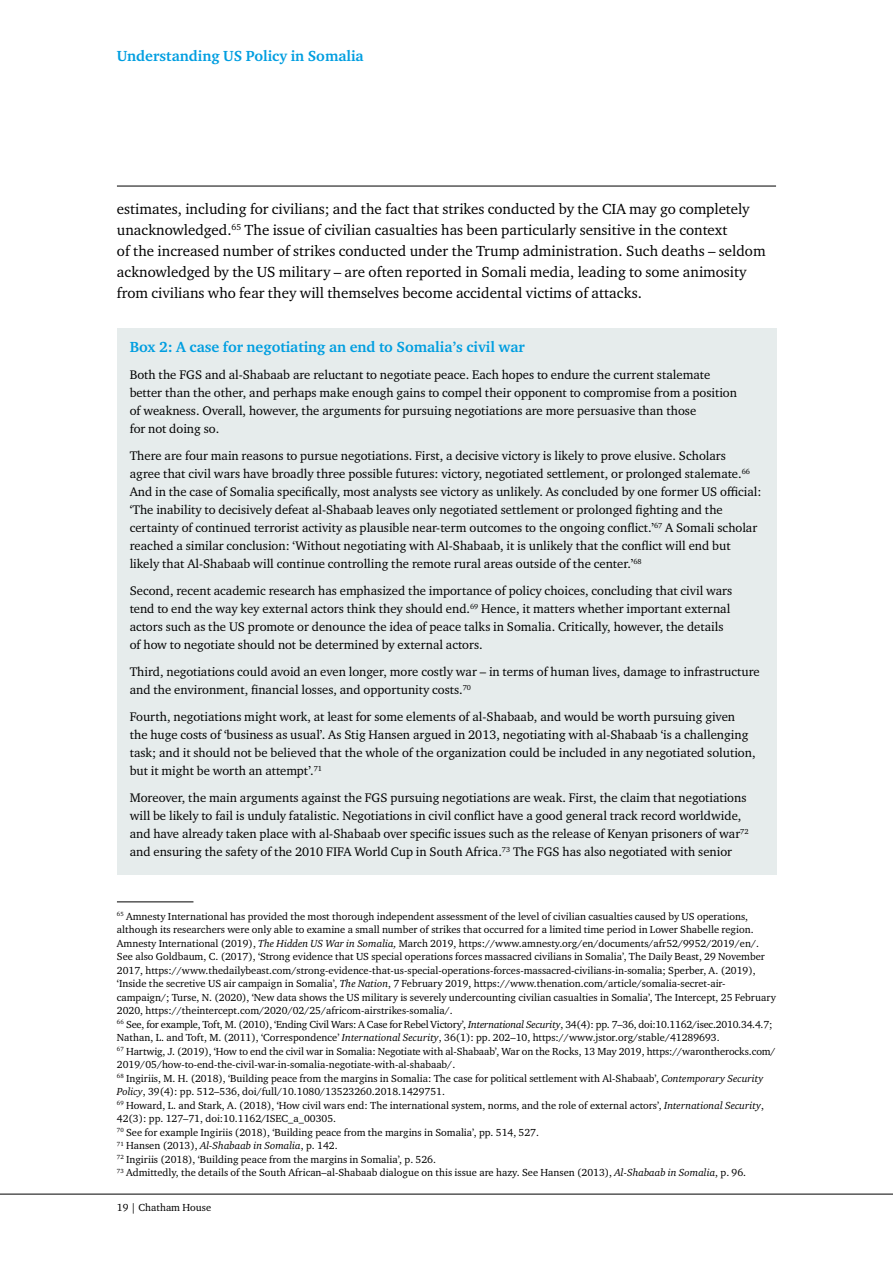
<style>
.page{position:relative;width:893px;height:1263px;background:#fff}
.page>*{position:absolute;margin:0;border:0;box-sizing:border-box;transform-origin:0 0}
.t1{font:15px/21px "Charter ITC Pro";color:#000}
.t2{font:700 15px "Charter ITC Pro";color:#009ee0}
.t3{font:12.75px/18px "Charter ITC Pro";color:#000}
.t4{font:10.5px/13.5px "Charter ITC Pro";color:#000}
.s1{font-style:italic}
</style>
<div class="page">
<hr style="left:117px;top:186px;width:659px;height:1px;background:#000">
<hr style="left:0;top:1194px;width:893px;height:1px;background:#000">
<div style="left:117px;top:328px;width:659px;height:41px;background:#e6ecec"></div>
<div style="left:117px;top:357px;width:659px;height:94px;background:#e6ecec"></div>
<div style="left:117px;top:438px;width:659px;height:148px;background:#e6ecec"></div>
<div style="left:117px;top:573px;width:659px;height:94px;background:#e6ecec"></div>
<div style="left:117px;top:654px;width:659px;height:58px;background:#e6ecec"></div>
<div style="left:117px;top:699px;width:659px;height:94px;background:#e6ecec"></div>
<div style="left:117px;top:780px;width:659px;height:94px;background:#e6ecec"></div>
<hr style="left:117px;top:902px;width:76px;height:1px;background:#000">
<p class="t2" style="left:117px;top:47px;width:248px">Understanding US Policy in Somalia</p>
<p class="t1" style="left:117px;top:198px;width:650px">estimates, including for civilians; and the fact that strikes conducted by the CIA may go completely unacknowledged.<sup>65</sup> The issue of civilian casualties has been particularly sensitive in the context<br>of the increased number of strikes conducted under the Trump administration. Such deaths – seldom acknowledged by the US military – are often reported in Somali media, leading to some animosity from civilians who fear they will themselves become accidental victims of attacks.</p>
<p class="t2" style="left:130px;top:338px;width:397px">Box 2: A case for negotiating an end to Somalia’s civil war</p>
<p class="t3" style="left:130px;top:366px;width:609px">Both the FGS and al-Shabaab are reluctant to negotiate peace. Each hopes to endure the current stalemate better than the other, and perhaps make enough gains to compel their opponent to compromise from a position of weakness. Overall, however, the arguments for pursuing negotiations are more persuasive than those<br>for not doing so.</p>
<p class="t3" style="left:130px;top:447px;width:633px">There are four main reasons to pursue negotiations. First, a decisive victory is likely to prove elusive. Scholars<br>agree that civil wars have broadly three possible futures: victory, negotiated settlement, or prolonged stalemate.<sup>66<br></sup>And in the case of Somalia specifically, most analysts see victory as unlikely. As concluded by one former US official: ‘The inability to decisively defeat al-Shabaab leaves only negotiated settlement or prolonged fighting and the certainty of continued terrorist activity as plausible near-term outcomes to the ongoing conflict.’<sup>67</sup> A Somali scholar reached a similar conclusion: ‘Without negotiating with Al-Shabaab, it is unlikely that the conflict will end but likely that Al-Shabaab will continue controlling the remote rural areas outside of the center.’<sup>68</sup></p>
<p class="t3" style="left:130px;top:582px;width:604px">Second, recent academic research has emphasized the importance of policy choices, concluding that civil wars tend to end the way key external actors think they should end.<sup>69</sup> Hence, it matters whether important external actors such as the US promote or denounce the idea of peace talks in Somalia. Critically, however, the details of how to negotiate should not be determined by external actors.</p>
<p class="t3" style="left:130px;top:663px;width:632px">Third, negotiations could avoid an even longer, more costly war – in terms of human lives, damage to infrastructure and the environment, financial losses, and opportunity costs.<sup>70</sup></p>
<p class="t3" style="left:130px;top:708px;width:627px">Fourth, negotiations might work, at least for some elements of al-Shabaab, and would be worth pursuing given the huge costs of ‘business as usual’. As Stig Hansen argued in 2013, negotiating with al-Shabaab ‘is a challenging task; and it should not be believed that the whole of the organization could be included in any negotiated solution, but it might be worth an attempt’.<sup>71</sup></p>
<p class="t3" style="left:130px;top:789px;width:620px">Moreover, the main arguments against the FGS pursuing negotiations are weak. First, the claim that negotiations will be likely to fail is unduly fatalistic. Negotiations in civil conflict have a good general track record worldwide, and have already taken place with al-Shabaab over specific issues such as the release of Kenyan prisoners of war<sup>72 </sup>and ensuring the safety of the 2010 FIFA World Cup in South Africa.<sup>73</sup> The FGS has also negotiated with senior</p>
<p class="t4" style="left:117px;top:909px;width:661px"><sup>65</sup> Amnesty International has provided the most thorough independent assessment of the level of civilian casualties caused by US operations, although its researchers were only able to examine a small number of strikes that occurred for a limited time period in Lower Shabelle region.<br>Amnesty International (2019), <span class="s1">The Hidden US War in Somalia,</span> March 2019, https://www.amnesty.org/en/documents/afr52/9952/2019/en/.<br>See also Goldbaum, C. (2017), ‘Strong evidence that US special operations forces massacred civilians in Somalia’, The Daily Beast, 29 November 2017, https://www.thedailybeast.com/strong-evidence-that-us-special-operations-forces-massacred-civilians-in-somalia; Sperber, A. (2019), ‘Inside the secretive US air campaign in Somalia’, <span class="s1">The Nation</span>, 7 February 2019, https://www.thenation.com/article/somalia-secret-air&shy;campaign/; Turse, N. (2020), ‘New data shows the US military is severely undercounting civilian casualties in Somalia’, The Intercept, 25 February 2020, https://theintercept.com/2020/02/25/africom-airstrikes-somalia/.<br><sup>66</sup> See, for example, Toft, M. (2010), ‘Ending Civil Wars: A Case for Rebel Victory’, <span class="s1">International Security</span>, 34(4): pp. 7–36, doi:10.1162/isec.2010.34.4.7; Nathan, L. and Toft, M. (2011), ‘Correspondence’ <span class="s1">International Security</span>, 36(1): pp. 202–10, https://www.jstor.org/stable/41289693.<br><sup>67</sup> Hartwig, J. (2019), ‘How to end the civil war in Somalia: Negotiate with al-Shabaab’, War on the Rocks, 13 May 2019, https://warontherocks.com/ 2019/05/how-to-end-the-civil-war-in-somalia-negotiate-with-al-shabaab/.<br><sup>68</sup> Ingiriis, M. H. (2018), ‘Building peace from the margins in Somalia: The case for political settlement with Al-Shabaab’, <span class="s1">Contemporary Security Policy</span>, 39(4): pp. 512–536, doi/full/10.1080/13523260.2018.1429751.<br><sup>69</sup> Howard, L. and Stark, A. (2018), ‘How civil wars end: The international system, norms, and the role of external actors’, <span class="s1">International Security</span>, 42(3): pp. 127–71, doi:10.1162/ISEC_a_00305.<br><sup>70</sup> See for example Ingiriis (2018), ‘Building peace from the margins in Somalia’, pp. 514, 527.<br><sup>71</sup> Hansen (2013), <span class="s1">Al-Shabaab in Somalia</span>, p. 142.<br><sup>72</sup> Ingiriis (2018), ‘Building peace from the margins in Somalia’, p. 526.<br><sup>73</sup> Admittedly, the details of the South African–al-Shabaab dialogue on this issue are hazy. See Hansen (2013), <span class="s1">Al-Shabaab in Somalia</span>, p. 96.</p>
<p class="t4" style="left:117px;top:1200px;width:96px">19 | Chatham House</p>
</div>
